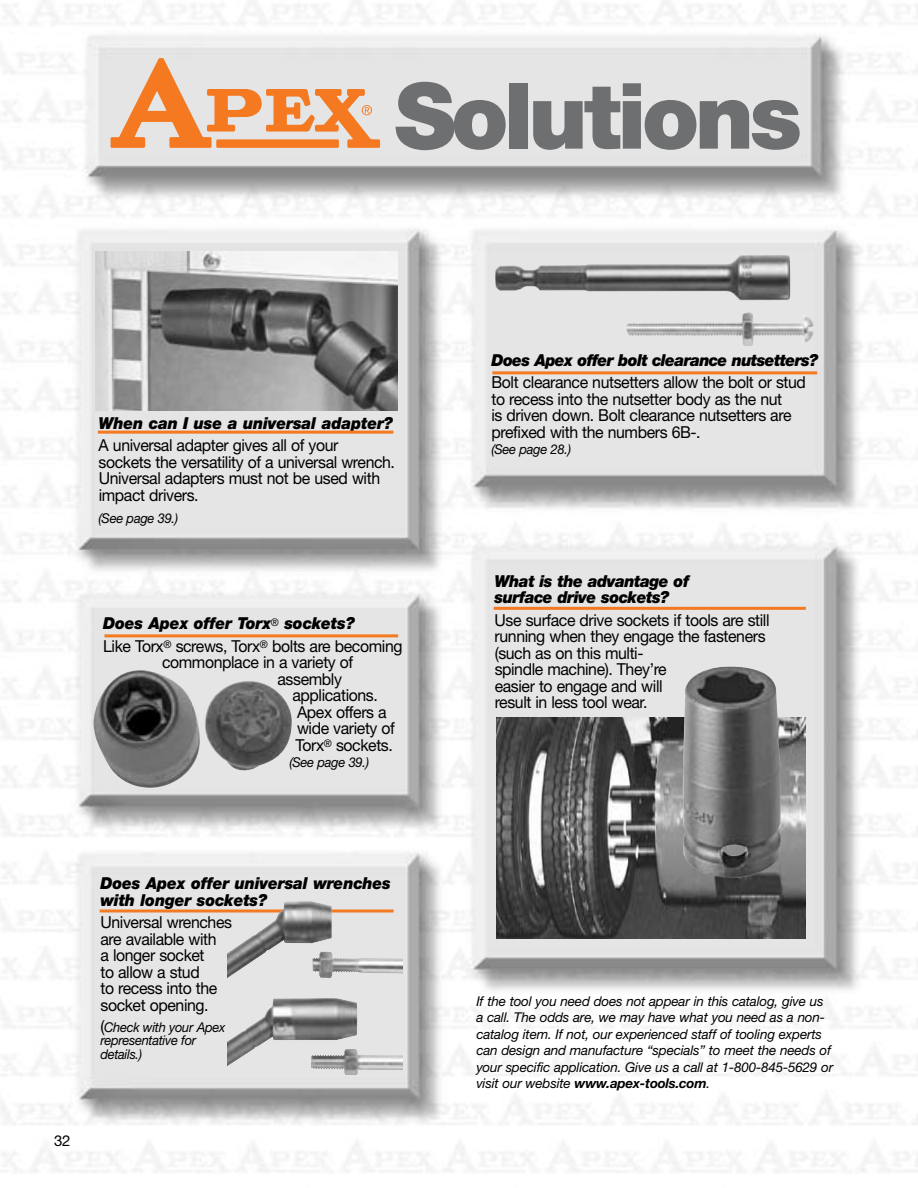
<style>
.page{position:relative;width:918px;height:1188px;background:#fff}
.page>*{position:absolute;margin:0;border:0;box-sizing:border-box;transform-origin:0 0}
.t1{font:900 91.5px "Helvetica Neue";letter-spacing:-.05em;color:#6d6f71}
.t2{font:16.5px/16.5px "Helvetica Neue";letter-spacing:-.025em;color:#000;scale:.96 1}
.t3{font:italic 900 16.5px/16.5px "Helvetica Neue";letter-spacing:-.01em;color:#000;scale:.95 1}
.t4{font:italic 900 16.5px/16.5px "Helvetica Neue";letter-spacing:-.03em;color:#000;scale:.95 1}
.t5{font:15px "Helvetica Neue";color:#000}
.t6{font:italic 13.5px/16.5px "Helvetica Neue";letter-spacing:-.015em;color:#000}
.t7{font:italic 13.5px/13.5px "Helvetica Neue";letter-spacing:-.015em;color:#000;scale:.96 1}
.s1{font-weight:900;font-style:italic}
.s2{font-style:normal;font-size:16.5px}
.s3{font-weight:700}
</style>
<div class="page">
<img style="left:0;top:0;width:918px;height:1173px">
<img style="left:96px;top:251px;width:302px;height:159px">
<hr style="left:98px;top:431px;width:295px;height:3px;background:#f47920">
<img style="left:495px;top:255px;width:319px;height:91px">
<hr style="left:492px;top:371px;width:325px;height:3px;background:#f47920">
<hr style="left:100px;top:909px;width:294px;height:3px;background:#f47920">
<img style="left:227px;top:901px;width:175px;height:177px">
<img style="left:496px;top:718px;width:310px;height:220px">
<img style="left:683px;top:667px;width:98px;height:211px">
<hr style="left:494px;top:607px;width:312px;height:3px;background:#f47920">
<img style="left:92px;top:670px;width:200px;height:118px">
<hr style="left:104px;top:634px;width:294px;height:3px;background:#f47920">
<svg style="left:111px;top:58px;width:269px;height:90px;background:#eabd9c"></svg>
<h1 class="t1" style="left:394px;top:61px;width:409px">Solutions</h1>
<p class="t3" style="left:99px;top:414px;width:311px">When can I use a universal adapter?</p>
<p class="t2" style="left:99px;top:437px;width:310px">A universal adapter gives all of your sockets the versatility of a universal wrench.<br>Universal adapters must not be used with impact drivers.</p>
<p class="t7" style="left:99px;top:511px;width:84px">(See page 39.)</p>
<p class="t2" style="left:103px;top:612px;width:313px;line-height:22.5px"><span class="s1">Does Apex offer Torx</span><sup>®</sup> <span class="s1">sockets?<br></span>Like Torx<sup>®</sup> screws, Torx<sup>®</sup> bolts are becoming</p>
<p class="t2" style="left:162px;top:654px;width:201px">common- place in a variety of</p>
<p class="t2" style="left:278px;top:671px;width:69px">assembly</p>
<p class="t2" style="left:293px;top:687px;width:90px">ap-pli-ca-tions.</p>
<p class="t2" style="left:297px;top:704px;width:95px">Apex offers a</p>
<p class="t2" style="left:297px;top:720px;width:104px">wide variety of</p>
<p class="t2" style="left:296px;top:737px;width:103px">Torx<sup>®</sup> sockets.</p>
<p class="t7" style="left:290px;top:756px;width:84px">(See page 39.)</p>
<p class="t5" style="left:54px;top:1131px;width:18px">32</p>
<p class="t3" style="left:100px;top:875px;width:307px">Does Apex offer universal wrenches with longer sockets?</p>
<p class="t2" style="left:100px;top:914px;width:139px">Universal wrenches are available with<br>a longer socket<br>to allow a stud<br>to recess into the socket opening.</p>
<p class="t7" style="left:100px;top:1020px;width:132px"><span class="s2">(</span>Check with your Apex representative for details.)</p>
<p class="t4" style="left:491px;top:351px;width:345px">Does Apex offer bolt clearance nutsetters?</p>
<p class="t2" style="left:491px;top:374px;width:329px">Bolt clearance nutsetters allow the bolt or stud to recess into the nutsetter body as the nut<br>is driven down. Bolt clearance nutsetters are prefixed with the numbers 6B-.</p>
<p class="t7" style="left:491px;top:442px;width:84px">(See page 28.)</p>
<p class="t4" style="left:495px;top:572px;width:206px">What is the advantage of surface drive sockets?</p>
<p class="t2" style="left:495px;top:611px;width:288px">Use surface drive sockets if tools are still running when they engage the fasteners (such as on this multi-<br>spindle machine). They’re<br>easier to engage and will<br>result in less tool wear.</p>
<p class="t6" style="left:476px;top:993px;width:358px">If the tool you need does not appear in this catalog, give us a call. The odds are, we may have what you need as a non&shy;catalog item. If not, our experienced staff of tooling experts can design and manufacture “specials” to meet the needs of your specific application. Give us a call at 1-800-845-5629 or visit our website <span class="s3">www.apex-tools.com</span>.</p>
</div>
